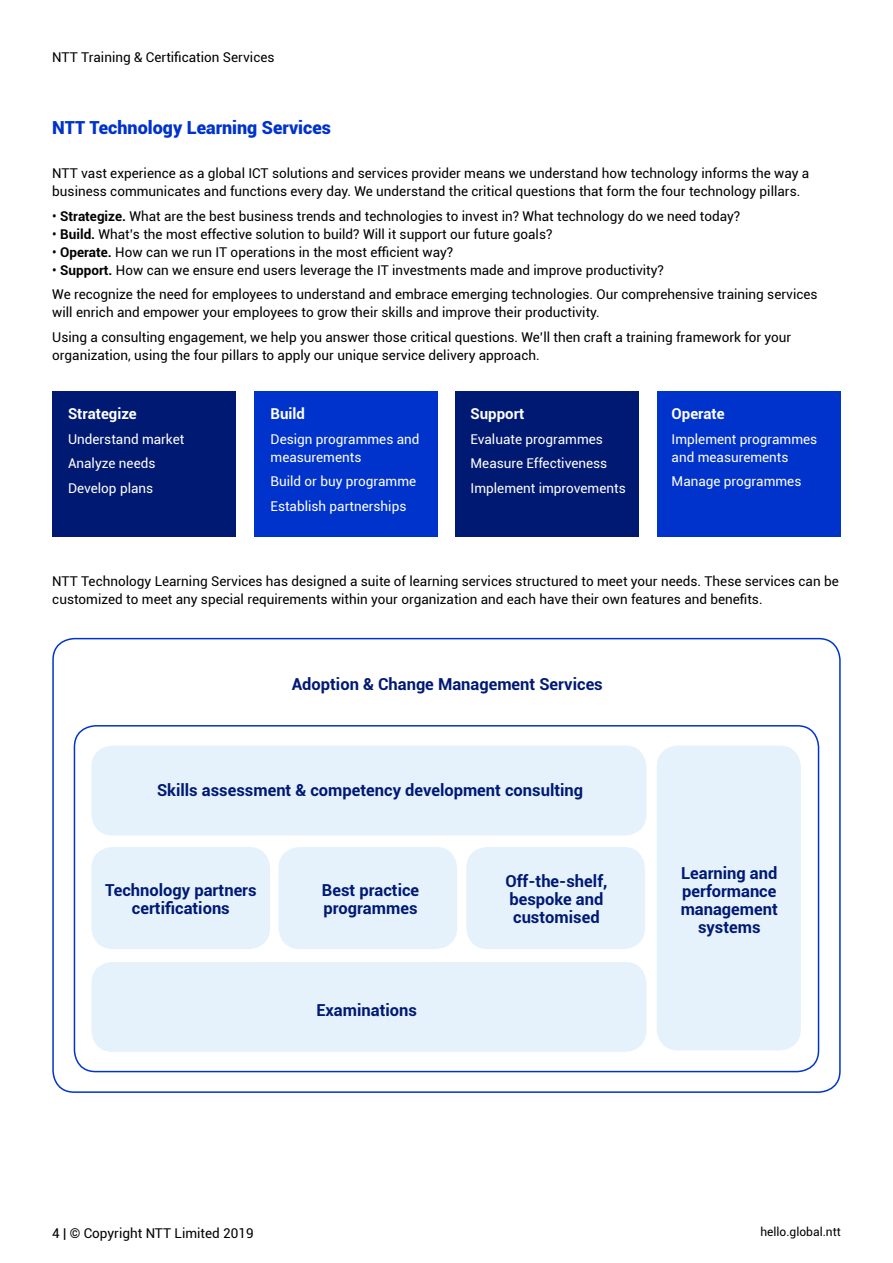
<style>
.page{position:relative;width:893px;height:1263px;background:#fff}
.page>*{position:absolute;margin:0;border:0;box-sizing:border-box;transform-origin:0 0}
.t1{font:900 18px "Roboto";color:#03c}
.t2{font:700 16.5px/18px "Roboto";color:#001973;text-align:center}
.t3{font:700 15px "Roboto";color:#fff}
.t4{font:13.5px/18px "Roboto";color:#000}
.t5{font:13.5px/24.5px "Roboto";color:#fff}
.t6{font:12px "Roboto";color:#000}
.s1{font-weight:700}
</style>
<div class="page">
<div style="left:52px;top:391px;width:184px;height:145px;background:#001973"></div>
<div style="left:254px;top:391px;width:184px;height:145px;background:#03c"></div>
<div style="left:455px;top:391px;width:184px;height:145px;background:#001973"></div>
<div style="left:657px;top:391px;width:184px;height:145px;background:#03c"></div>
<div style="left:74px;top:725px;width:745px;height:347px;border:2px solid #03c;border-radius:21px"></div>
<div style="left:91px;top:745px;width:555px;height:90px;background:#e6f2fb;border-radius:21px"></div>
<div style="left:657px;top:745px;width:144px;height:305px;background:#e6f2fb;border-radius:21px"></div>
<div style="left:91px;top:847px;width:179px;height:102px;background:#e6f2fb;border-radius:21px"></div>
<div style="left:278px;top:847px;width:179px;height:102px;background:#e6f2fb;border-radius:21px"></div>
<div style="left:466px;top:847px;width:179px;height:102px;background:#e6f2fb;border-radius:21px"></div>
<div style="left:91px;top:962px;width:555px;height:90px;background:#e6f2fb;border-radius:21px"></div>
<p class="t4" style="left:52px;top:48px;width:224px">NTT Training &amp; Certification Services</p>
<h1 class="t1" style="left:52px;top:115px;width:280px">NTT Technology Learning Services</h1>
<p class="t4" style="left:52px;top:164px;width:758px">NTT vast experience as a global ICT solutions and services provider means we understand how technology informs the way a business communicates and functions every day. We understand the critical questions that form the four technology pillars.</p>
<p class="t4" style="left:52px;top:207px;width:690px">• <span class="s1">Strategize.</span> What are the best business trends and technologies to invest in? What technology do we need today?</p>
<p class="t4" style="left:52px;top:225px;width:502px">• <span class="s1">Build.</span> What’s the most effective solution to build? Will it support our future goals?</p>
<p class="t4" style="left:52px;top:243px;width:403px">• <span class="s1">Operate.</span> How can we run IT operations in the most efficient way?</p>
<p class="t4" style="left:52px;top:257px;width:767px;line-height:24.5px">• <span class="s1">Support.</span> How can we ensure end users leverage the IT investments made and improve productivity?<br>We recognize the need for employees to understand and embrace emerging technologies. Our comprehensive training services</p>
<p class="t4" style="left:52px;top:300px;width:741px;line-height:24.5px">will enrich and empower your employees to grow their skills and improve their productivity.<br>Using a consulting engagement, we help you answer those critical questions. We’ll then craft a training framework for your</p>
<p class="t4" style="left:52px;top:345px;width:489px">organization, using the four pillars to apply our unique service delivery approach.</p>
<p class="t3" style="left:68px;top:404px;width:70px">Strategize</p>
<p class="t5" style="left:68px;top:426px;width:118px">Understand market<br>Analyze needs<br>Develop plans</p>
<p class="t3" style="left:271px;top:404px;width:36px">Build</p>
<p class="t5" style="left:271px;top:430px;width:150px;line-height:18px">Design programmes and measurements</p>
<p class="t5" style="left:271px;top:469px;width:147px">Build or buy programme<br>Establish partnerships</p>
<p class="t3" style="left:471px;top:404px;width:55px">Support</p>
<p class="t5" style="left:471px;top:426px;width:157px">Evaluate programmes<br>Measure Effectiveness<br>Implement improvements</p>
<p class="t3" style="left:672px;top:404px;width:55px">Operate</p>
<p class="t5" style="left:672px;top:430px;width:147px;line-height:18px">Implement programmes and measurements</p>
<p class="t5" style="left:672px;top:469px;width:131px">Manage programmes</p>
<p class="t4" style="left:52px;top:572px;width:788px">NTT Technology Learning Services has designed a suite of learning services structured to meet your needs. These services can be customized to meet any special requirements within your organization and each have their own features and benefits.</p>
<p class="t2" style="left:292px;top:674px;width:313px">Adoption &amp; Change Management Services</p>
<p class="t2" style="left:157px;top:780px;width:428px">Skills assessment &amp; competency development consulting</p>
<p class="t2" style="left:105px;top:880px;width:153px">Technology partners certifications</p>
<p class="t2" style="left:322px;top:880px;width:99px;text-align:left">Best practice programmes</p>
<p class="t2" style="left:505px;top:871px;width:103px;text-align:left">Off-the-shelf, bespoke and customised</p>
<p class="t2" style="left:681px;top:864px;width:99px">Learning and performance management systems</p>
<p class="t2" style="left:316px;top:1000px;width:102px">Examinations</p>
<p class="t4" style="left:52px;top:1223px;width:203px">4 | © Copyright NTT Limited 2019</p>
<p class="t6" style="left:760px;top:1223px;width:82px">hello.global.ntt</p>
</div>
